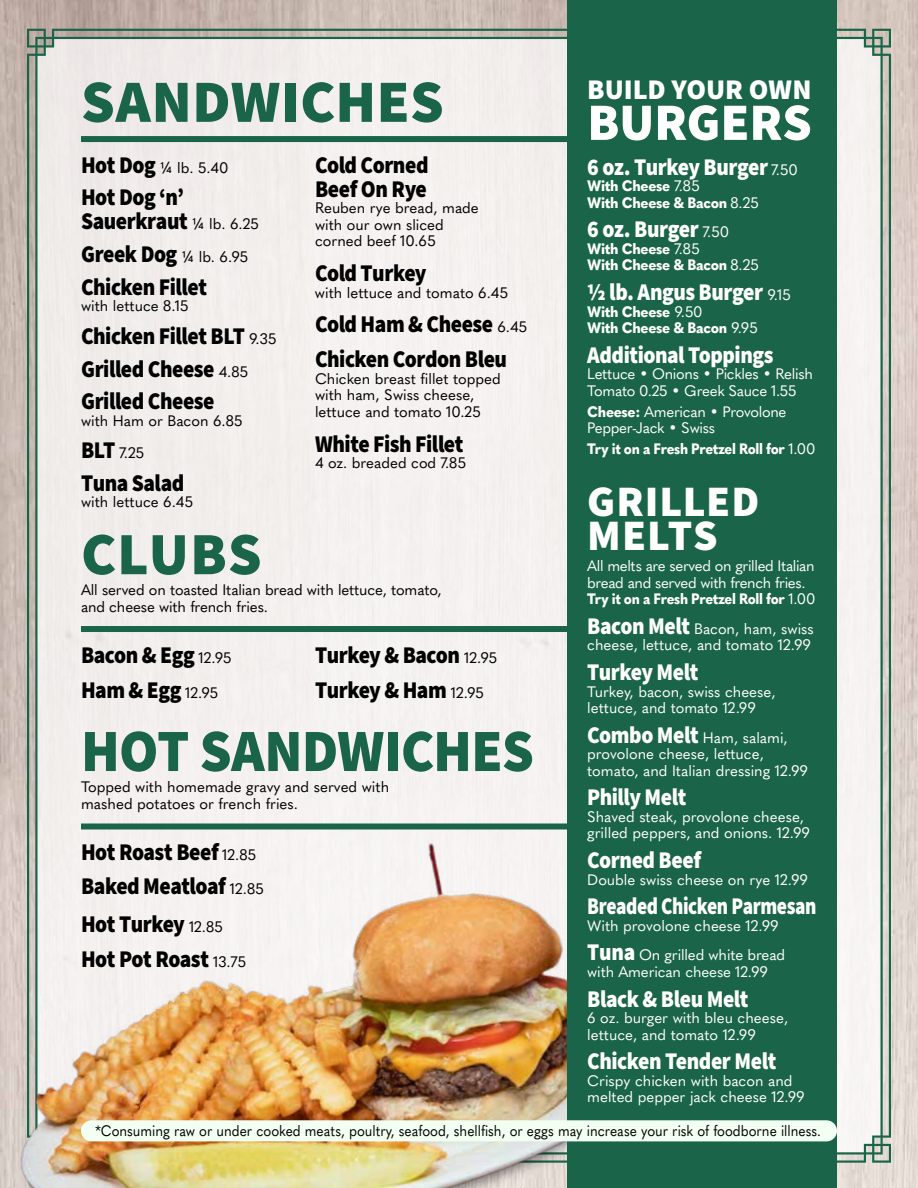
<style>
.page{position:relative;width:918px;height:1188px;background:#fff}
.page>*{position:absolute;margin:0;border:0;box-sizing:border-box;transform-origin:0 0}
.t1{font:900 60px "Source Sans Pro";color:#1a6449}
.t2{font:900 60px "Source Sans Pro";color:#1a6449;scale:.95 1}
.t3{font:900 52.5px "Source Sans Pro";letter-spacing:-.005em;color:#fff}
.t4{font:900 43.5px/34.5px "Source Sans Pro";letter-spacing:.02em;color:#fff}
.t5{font:900 28.5px "Source Sans Pro";color:#fff}
.t6{font:900 24px/34.8px "Source Sans Pro";letter-spacing:-.02em;color:#000;scale:.9 1}
.t7{font:900 24px "Source Sans Pro";letter-spacing:-.02em;color:#fff;scale:.9 1}
.t8{font:900 24px "Source Sans Pro";letter-spacing:-.02em;color:#fff;scale:.81 1}
.t9{font:15px/16.5px "Quasimoda";color:#fff}
.t10{font:15px/16.5px "Quasimoda";color:#000}
.t11{font:800 15px/16.5px "Quasimoda";letter-spacing:-.025em;color:#fff;scale:.95 1}
.t12{font:15px "Quasimoda";color:#000;scale:.91 1}
.t13{font:15px/16.5px "Quasimoda";letter-spacing:-.02em;color:#fff}
.t14{font:15px/16.5px "Quasimoda";letter-spacing:-.025em;color:#fff}
.t15{font:800 15px "Quasimoda";letter-spacing:-.025em;color:#fff;scale:.92 1}
.s1{font-family:"Quasimoda";font-weight:400;font-size:15px}
.s2{font-weight:400}
.s3{font-weight:800}
.s4{font-family:"Source Sans Pro";font-weight:900;font-size:24px}
</style>
<div class="page">
<img style="left:0;top:0;width:918px;height:1188px">
<div style="left:27px;top:29px;width:864px;height:1134px;background:#f3f0ee"></div>
<img style="left:0;top:840px;width:567px;height:348px">
<div style="left:567px;top:0;width:270px;height:1188px;background:#1a6449"></div>
<div style="left:81px;top:136px;width:499px;height:6px;background:#1a6449"></div>
<div style="left:81px;top:626px;width:499px;height:6px;background:#1a6449"></div>
<div style="left:81px;top:824px;width:499px;height:6px;background:#1a6449"></div>
<div style="left:81px;top:1120px;width:756px;height:21px;background:#f3fff2;border-radius:11px"></div>
<h3 class="t5" style="left:587px;top:70px;width:226px">BUILD YOUR OWN</h3>
<h2 class="t3" style="left:587px;top:86px;width:226px">BURGERS</h2>
<h3 class="t7" style="left:587px;top:150px;width:236px">6 oz. Turkey Burger <span class="s1">7.50</span></h3>
<p class="t11" style="left:587px;top:177px;width:182px">With Cheese <span class="s2">7.85<br></span>With Cheese &amp; Bacon <span class="s2">8.25</span></p>
<h3 class="t7" style="left:587px;top:213px;width:159px">6 oz. Burger <span class="s1">7.50</span></h3>
<p class="t11" style="left:587px;top:239px;width:182px">With Cheese <span class="s2">7.85<br></span>With Cheese &amp; Bacon <span class="s2">8.25</span></p>
<h3 class="t7" style="left:587px;top:275px;width:228px">½ lb. Angus Burger <span class="s1">9.15</span></h3>
<p class="t11" style="left:587px;top:302px;width:181px">With Cheese <span class="s2">9.50<br></span>With Cheese &amp; Bacon <span class="s2">9.95</span></p>
<h3 class="t7" style="left:587px;top:338px;width:209px">Additional Toppings</h3>
<p class="t13" style="left:587px;top:365px;width:227px">Lettuce • Onions • Pickles • Relish<br>Tomato 0.25 • Greek Sauce 1.55</p>
<p class="t13" style="left:587px;top:402px;width:201px"><span class="s3">Cheese:</span> American • Provolone<br>Pepper-Jack • Swiss</p>
<p class="t15" style="left:587px;top:437px;width:250px">Try it on a Fresh Pretzel Roll for <span class="s2">1.00</span></p>
<h3 class="t4" style="left:587px;top:485px;width:174px">GRILLED<br>MELTS</h3>
<p class="t14" style="left:587px;top:557px;width:230px">All melts are served on grilled Italian bread and served with french fries.<br><span class="s3">Try it on a Fresh Pretzel Roll for</span> 1.00</p>
<p class="t9" style="left:587px;top:619px;width:228px"><span class="s4">Bacon Melt</span> Bacon, ham, swiss cheese, lettuce, and tomato 12.99</p>
<h3 class="t7" style="left:587px;top:655px;width:125px">Turkey Melt</h3>
<p class="t9" style="left:587px;top:682px;width:190px">Turkey, bacon, swiss cheese, lettuce, and tomato 12.99</p>
<p class="t9" style="left:587px;top:728px;width:222px"><span class="s4">Combo Melt</span> Ham, salami, provolone cheese, lettuce, tomato, and Italian dressing 12.99</p>
<h3 class="t7" style="left:587px;top:781px;width:112px">Philly Melt</h3>
<p class="t9" style="left:587px;top:807px;width:224px">Shaved steak, provolone cheese, grilled peppers, and onions. 12.99</p>
<h3 class="t7" style="left:587px;top:843px;width:128px">Corned Beef</h3>
<p class="t9" style="left:587px;top:870px;width:222px">Double swiss cheese on rye 12.99</p>
<h3 class="t8" style="left:587px;top:890px;width:284px">Breaded Chicken Parmesan</h3>
<p class="t9" style="left:587px;top:910px;width:199px;line-height:29.7px">With provolone cheese 12.99<br><span class="s4">Tuna</span> On grilled white bread</p>
<p class="t9" style="left:587px;top:962px;width:182px">with American cheese 12.99</p>
<h3 class="t7" style="left:587px;top:982px;width:181px">Black &amp; Bleu Melt</h3>
<p class="t9" style="left:587px;top:1008px;width:203px">6 oz. burger with bleu cheese, lettuce, and tomato 12.99</p>
<h3 class="t7" style="left:587px;top:1045px;width:212px">Chicken Tender Melt</h3>
<p class="t9" style="left:587px;top:1071px;width:219px">Crispy chicken with bacon and melted pepper jack cheese 12.99</p>
<p class="t12" style="left:95px;top:1119px;width:799px">*Consuming raw or under cooked meats, poultry, seafood, shellfish, or eggs may increase your risk of foodborne illness.</p>
<h1 class="t1" style="left:81px;top:60px;width:364px">SANDWICHES</h1>
<p class="t10" style="left:81px;top:158px;width:149px"><span class="s4">Hot Dog</span> ¼ lb. 5.40</p>
<h3 class="t6" style="left:81px;top:186px;width:199px;line-height:24px">Hot Dog ‘n’<br>Sauerkraut <span class="s1">¼ lb. 6.25</span></h3>
<h3 class="t6" style="left:81px;top:238px;width:187px;line-height:32.7px">Greek Dog <span class="s1">¼ lb. 6.95<br></span>Chicken Fillet</h3>
<p class="t10" style="left:81px;top:297px;width:109px">with lettuce 8.15</p>
<h3 class="t6" style="left:81px;top:320px;width:219px;line-height:32.7px">Chicken Fillet BLT <span class="s1">9.35<br></span>Grilled Cheese <span class="s1">4.85<br></span>Grilled Cheese</h3>
<p class="t10" style="left:81px;top:403px;width:163px;line-height:32.7px">with Ham or Bacon 6.85<br><span class="s4">BLT</span> 7.25</p>
<h3 class="t6" style="left:81px;top:466px;width:116px">Tuna Salad</h3>
<p class="t10" style="left:81px;top:493px;width:114px">with lettuce 6.45</p>
<h3 class="t6" style="left:315px;top:153px;width:128px;line-height:24px">Cold Corned<br>Beef On Rye</h3>
<p class="t10" style="left:315px;top:199px;width:165px">Reuben rye bread, made with our own sliced corned beef 10.65</p>
<h3 class="t6" style="left:315px;top:256px;width:125px">Cold Turkey</h3>
<p class="t10" style="left:315px;top:283px;width:195px">with lettuce and tomato 6.45</p>
<h3 class="t6" style="left:315px;top:308px;width:237px">Cold Ham &amp; Cheese <span class="s1">6.45<br></span>Chicken Cordon Bleu</h3>
<p class="t10" style="left:315px;top:369px;width:187px">Chicken breast fillet topped with ham, Swiss cheese, lettuce and tomato 10.25</p>
<h3 class="t6" style="left:315px;top:427px;width:167px">White Fish Fillet</h3>
<p class="t10" style="left:315px;top:453px;width:153px">4 oz. breaded cod 7.85</p>
<h1 class="t1" style="left:81px;top:513px;width:182px">CLUBS</h1>
<p class="t10" style="left:81px;top:581px;width:362px">All served on toasted Italian bread with lettuce, tomato, and cheese with french fries.</p>
<h3 class="t6" style="left:81px;top:638px;width:169px">Bacon &amp; Egg <span class="s1">12.95<br></span>Ham &amp; Egg <span class="s1">12.95</span></h3>
<h3 class="t6" style="left:315px;top:638px;width:204px">Turkey &amp; Bacon <span class="s1">12.95<br></span>Turkey &amp; Ham <span class="s1">12.95</span></h3>
<h1 class="t2" style="left:81px;top:710px;width:478px">HOT SANDWICHES</h1>
<p class="t10" style="left:81px;top:777px;width:310px">Topped with homemade gravy and served with mashed potatoes or french fries.</p>
<h3 class="t6" style="left:81px;top:835px;width:205px">Hot Roast Beef <span class="s1">12.85<br></span>Baked Meatloaf <span class="s1">12.85</span></h3>
<h3 class="t6" style="left:81px;top:907px;width:185px">Hot Turkey <span class="s1">12.85<br></span>Hot Pot Roast <span class="s1">13.75</span></h3>
</div>
